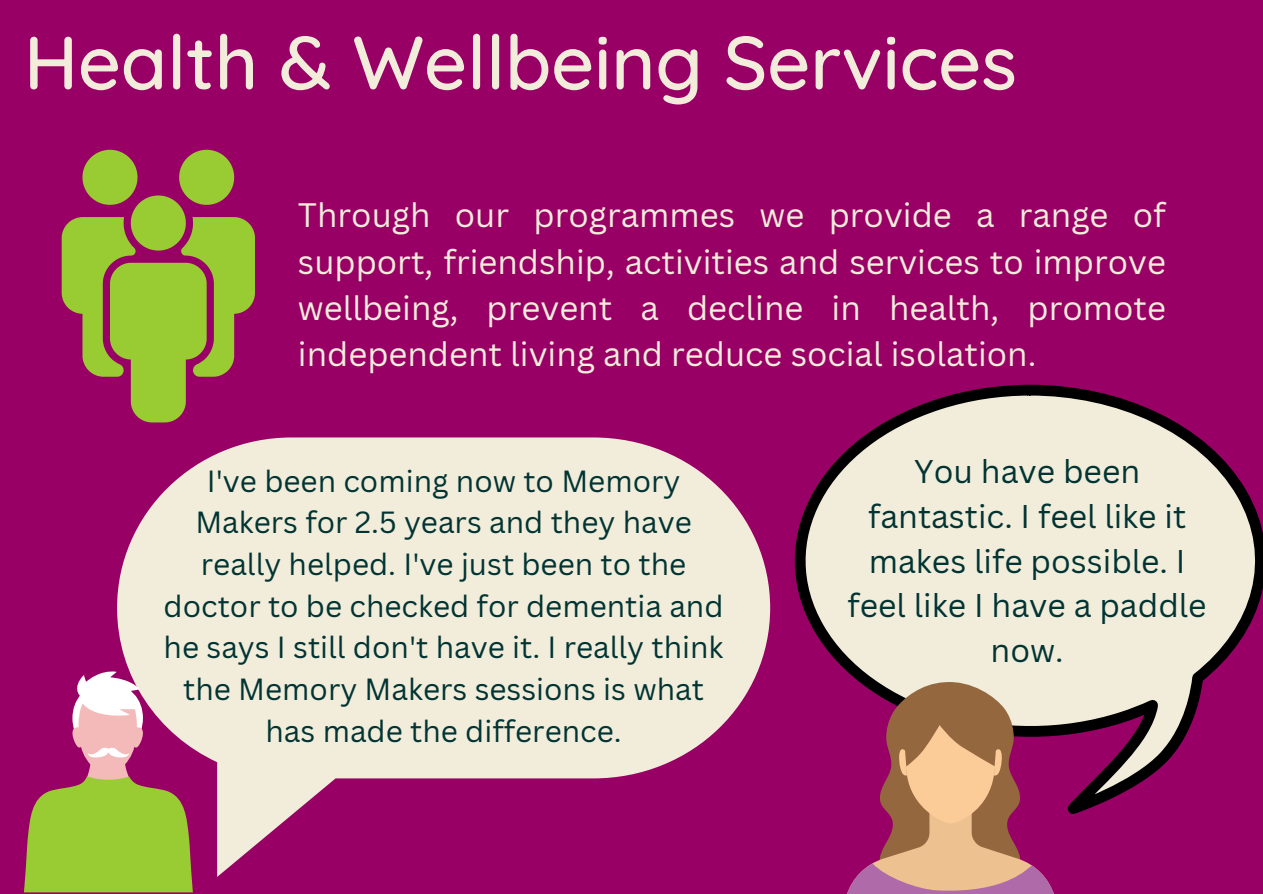
<style>
.page{position:relative;width:1263px;height:894px;background:#fff}
.page>*{position:absolute;margin:0;border:0;box-sizing:border-box;transform-origin:0 0}
.t1{font:500 75.3px "Quicksand";color:#f2eddb}
.t2{font:33px/46.2px "Canva Sans";color:#f2eddb;text-align:justify}
.t3{font:31.95px/44.7px "Canva Sans";color:#013433;text-align:center}
.t4{font:29.85px/41.7px "Canva Sans";color:#013433;text-align:center}
</style>
<div class="page">
<div style="left:0;top:0;width:1263px;height:893px;background:#906"></div>
<svg style="left:62px;top:149px;width:193px;height:273px"></svg>
<svg style="left:117px;top:437px;width:652px;height:341px;background:#e9d6d0"></svg>
<svg style="left:769px;top:384px;width:494px;height:424px"></svg>
<svg style="left:846px;top:679px;width:208px;height:214px"></svg>
<svg style="left:24px;top:669px;width:169px;height:223px"></svg>
<h1 class="t1" style="left:24px;top:14px;width:995px">Health &amp; Wellbeing Services</h1>
<p class="t2" style="left:298px;top:191px;width:870px">Through our programmes we provide a range of support, friendship, activities and services to improve wellbeing, prevent a decline in health, promote independent living and reduce social isolation.</p>
<p class="t4" style="left:164px;top:459px;width:561px">I've been coming now to Memory Makers for 2.5 years and they have really helped. I've just been to the doctor to be checked for dementia and he says I still don't have it. I really think the Memory Makers sessions is what has made the difference.</p>
<p class="t3" style="left:848px;top:448px;width:361px">You have been fantastic. I feel like it makes life possible. I feel like I have a paddle now.</p>
</div>
